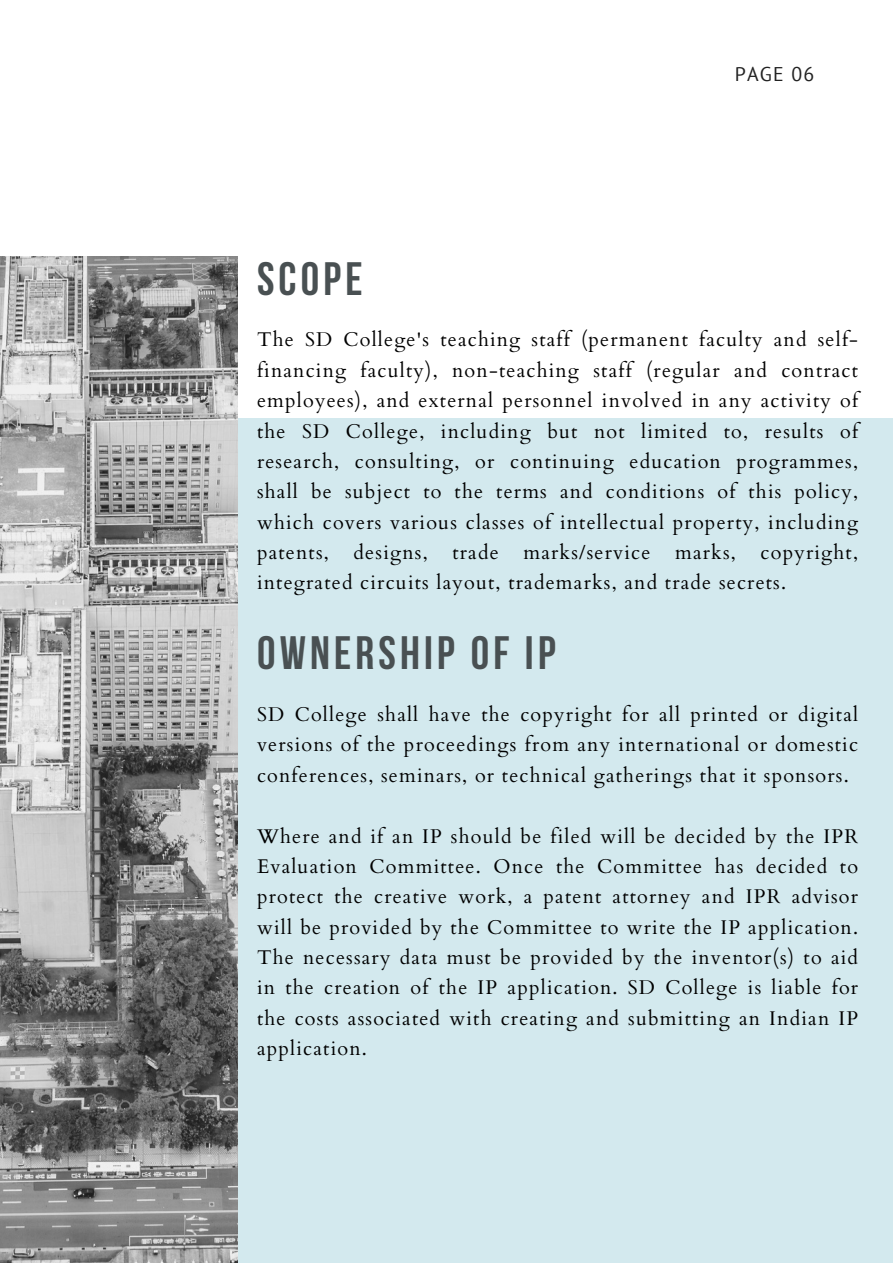
<style>
.page{position:relative;width:893px;height:1264px;background:#fff}
.page>*{position:absolute;margin:0;border:0;box-sizing:border-box;transform-origin:0 0}
.t1{font:700 46.65px "Bebas Neue";letter-spacing:.09em;color:#495052}
.t2{font:19.8px/30.3px "Cardo";letter-spacing:.06em;color:#000;text-align:justify}
.t3{font:19.8px "PT Sans";letter-spacing:.06em;color:#222}
</style>
<div class="page">
<div style="left:0;top:418px;width:892px;height:844px;background:#d3e9ee"></div>
<img style="left:0;top:257px;width:237px;height:1005px">
<p class="t3" style="left:734px;top:61px;width:81px">PAGE 06</p>
<p class="t1" style="left:257px;top:260px;width:107px">SCOPE</p>
<p class="t2" style="left:257px;top:325px;width:602px">The SD College's teaching staff (permanent faculty and self&shy;financing faculty), non-teaching staff (regular and contract employees), and external personnel involved in any activity of the SD College, including but not limited to, results of research, consulting, or continuing education programmes, shall be subject to the terms and conditions of this policy, which covers various classes of intellectual property, including patents, designs, trade marks/service marks, copyright, integrated circuits layout, trademarks, and trade secrets.</p>
<p class="t1" style="left:257px;top:634px;width:300px">OWNERSHIP OF IP</p>
<p class="t2" style="left:257px;top:699px;width:602px">SD College shall have the copyright for all printed or digital versions of the proceedings from any international or domestic conferences, seminars, or technical gatherings that it sponsors.</p>
<p class="t2" style="left:257px;top:821px;width:602px">Where and if an IP should be filed will be decided by the IPR Evaluation Committee. Once the Committee has decided to protect the creative work, a patent attorney and IPR advisor will be provided by the Committee to write the IP application.<br>The necessary data must be provided by the inventor(s) to aid in the creation of the IP application. SD College is liable for the costs associated with creating and submitting an Indian IP application.</p>
</div>
